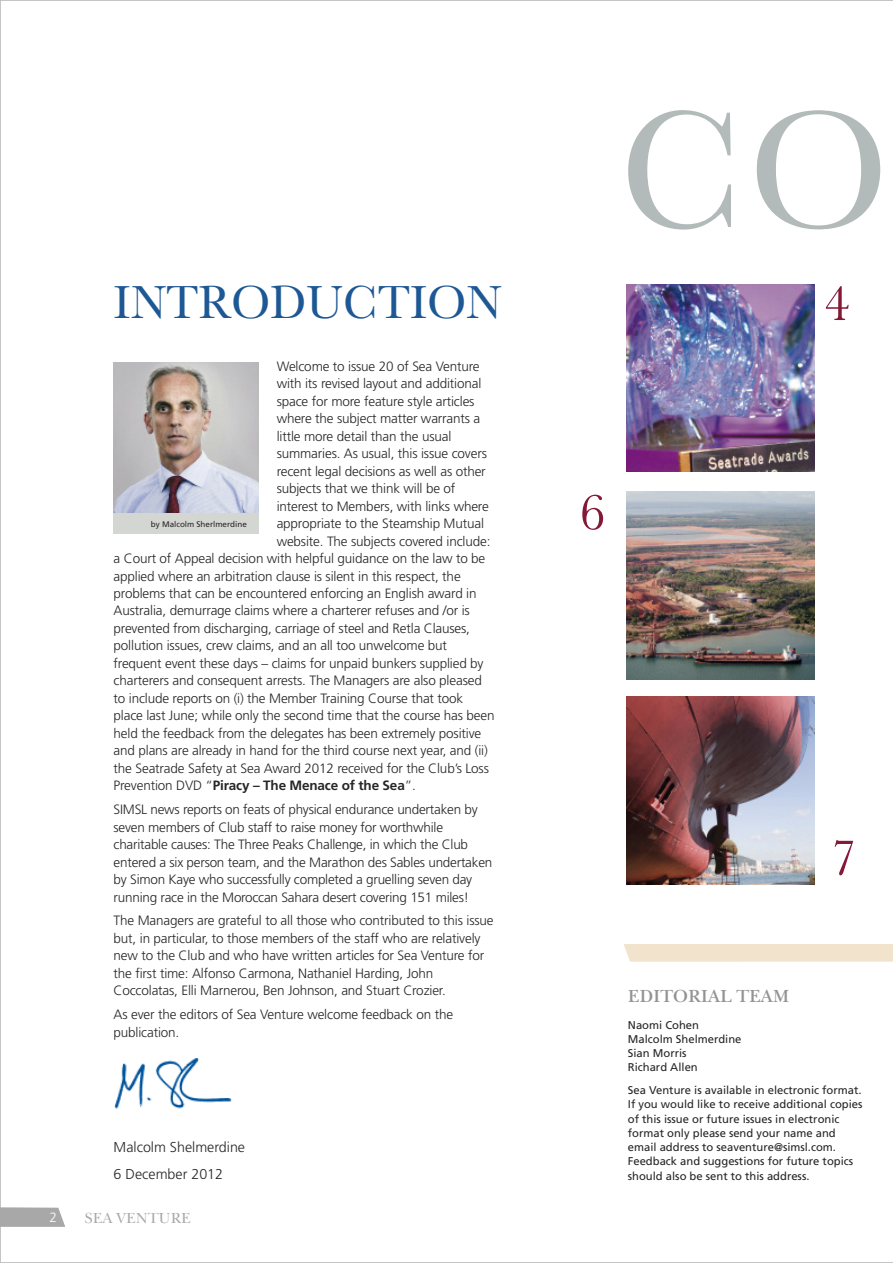
<style>
.page{position:relative;width:893px;height:1263px;background:#fff}
.page>*{position:absolute;margin:0;border:0;box-sizing:border-box;transform-origin:0 0}
.t1{font:172.2px "Baskerville No 2 BT";color:#b3baba}
.t2{font:51px "Baskerville No 2 BT";color:#851837}
.t3{font:48px "Baskerville No 2 BT";color:#1d5895}
.t4{font:600 18px "New Baskerville IT Cby BT";color:#939393}
.t5{font:15px "New Baskerville IT Cby BT";color:#a9a8a9}
.t6{font:300 14.25px/26.7px "Frutiger";color:#272627}
.t7{font:300 13.5px/17.5px "Frutiger";letter-spacing:-.01em;color:#272627}
.t8{font:700 13.5px "Frutiger";letter-spacing:-.01em;color:#272627}
.t9{font:300 13.5px "Frutiger";color:#fff}
.t10{font:11.25px/14.2px "Frutiger";color:#272627}
.t11{font:8.1px "Frutiger";color:#272627}
.s1{font-weight:300}
</style>
<div class="page">
<div style="left:624px;top:944px;width:269px;height:18px;background:#f2e3cc"></div>
<img style="left:626px;top:284px;width:188px;height:188px">
<img style="left:626px;top:492px;width:188px;height:188px">
<img style="left:626px;top:696px;width:188px;height:188px">
<img style="left:114px;top:362px;width:145px;height:151px">
<div style="left:114px;top:513px;width:145px;height:21px;background:#d4d6d2"></div>
<svg style="left:0;top:1207px;width:65px;height:20px"></svg>
<img style="left:114px;top:1058px;width:118px;height:51px">
<h1 class="t1" style="left:621px;top:109px;width:269px">CO</h1>
<h3 class="t3" style="left:114px;top:286px;width:389px">INTRODUCTION</h3>
<h2 class="t2" style="left:824px;top:285px;width:27px">4</h2>
<p class="t7" style="left:277px;top:358px;width:204px">Welcome to issue 20 of Sea Venture</p>
<p class="t7" style="left:277px;top:376px;width:206px">with its revised layout and additional</p>
<p class="t7" style="left:277px;top:393px;width:199px">space for more feature style articles</p>
<p class="t7" style="left:277px;top:411px;width:205px">where the subject matter warrants a</p>
<p class="t7" style="left:277px;top:428px;width:176px">little more detail than the usual</p>
<p class="t7" style="left:277px;top:446px;width:212px">summaries. As usual, this issue covers</p>
<p class="t7" style="left:277px;top:463px;width:211px">recent legal decisions as well as other</p>
<p class="t7" style="left:277px;top:481px;width:180px">subjects that we think will be of</p>
<p class="t7" style="left:277px;top:498px;width:214px">interest to Members, with links where</p>
<p class="t7" style="left:277px;top:516px;width:209px">appropriate to the Steamship Mutual</p>
<p class="t7" style="left:277px;top:533px;width:215px">website. The subjects covered include:</p>
<p class="t7" style="left:114px;top:551px;width:373px">a Court of Appeal decision with helpful guidance on the law to be</p>
<p class="t7" style="left:114px;top:568px;width:349px">applied where an arbitration clause is silent in this respect, the</p>
<p class="t7" style="left:114px;top:586px;width:364px">problems that can be encountered enforcing an English award in</p>
<p class="t7" style="left:114px;top:603px;width:358px">Australia, demurrage claims where a charterer refuses and /or is</p>
<p class="t7" style="left:114px;top:620px;width:358px">prevented from discharging, carriage of steel and Retla Clauses,</p>
<p class="t7" style="left:114px;top:638px;width:335px">pollution issues, crew claims, and an all too unwelcome but</p>
<p class="t7" style="left:114px;top:655px;width:371px">frequent event these days – claims for unpaid bunkers supplied by</p>
<p class="t7" style="left:114px;top:673px;width:370px">charterers and consequent arrests. The Managers are also pleased</p>
<p class="t7" style="left:114px;top:690px;width:351px">to include reports on (i) the Member Training Course that took</p>
<p class="t7" style="left:114px;top:708px;width:383px">place last June; while only the second time that the course has been</p>
<p class="t7" style="left:114px;top:725px;width:369px">held the feedback from the delegates has been extremely positive</p>
<p class="t7" style="left:114px;top:743px;width:376px">and plans are already in hand for the third course next year, and (ii)</p>
<p class="t7" style="left:114px;top:760px;width:377px">the Seatrade Safety at Sea Award 2012 received for the Club’s Loss</p>
<p class="t8" style="left:114px;top:780px;width:304px"><span class="s1">Prevention DVD “</span>Piracy – The Menace of the Sea<span class="s1">”.</span></p>
<p class="t7" style="left:114px;top:802px;width:380px">SIMSL news reports on feats of physical endurance undertaken by seven members of Club staff to raise money for worthwhile charitable causes: The Three Peaks Challenge, in which the Club entered a six person team, and the Marathon des Sables undertaken by Simon Kaye who successfully completed a gruelling seven day running race in the Moroccan Sahara desert covering 151 miles!</p>
<p class="t7" style="left:114px;top:913px;width:382px">The Managers are grateful to all those who contributed to this issue but, in particular, to those members of the staff who are relatively new to the Club and who have written articles for Sea Venture for the first time: Alfonso Carmona, Nathaniel Harding, John Coccolatas, Elli Marnerou, Ben Johnson, and Stuart Crozier.</p>
<p class="t7" style="left:114px;top:1007px;width:341px">As ever the editors of Sea Venture welcome feedback on the publication.</p>
<p class="t11" style="left:151px;top:520px;width:97px">by Malcolm Sherlmerdine</p>
<p class="t6" style="left:114px;top:1135px;width:133px">Malcolm Shelmerdine<br>6 December 2012</p>
<p class="t9" style="left:50px;top:1212px;width:9px">2</p>
<p class="t5" style="left:85px;top:1212px;width:108px">SEA VENTURE</p>
<h2 class="t2" style="left:580px;top:494px;width:27px">6</h2>
<h2 class="t2" style="left:831px;top:840px;width:27px">7</h2>
<h3 class="t4" style="left:628px;top:989px;width:163px">EDITORIAL TEAM</h3>
<p class="t10" style="left:628px;top:1018px;width:115px">Naomi Cohen<br>Malcolm Shelmerdine<br>Sian Morris<br>Richard Allen</p>
<p class="t10" style="left:628px;top:1084px;width:236px">Sea Venture is available in electronic format.<br>If you would like to receive additional copies of this issue or future issues in electronic format only please send your name and email address to seaventure@simsl.com.<br>Feedback and suggestions for future topics should also be sent to this address.</p>
</div>
